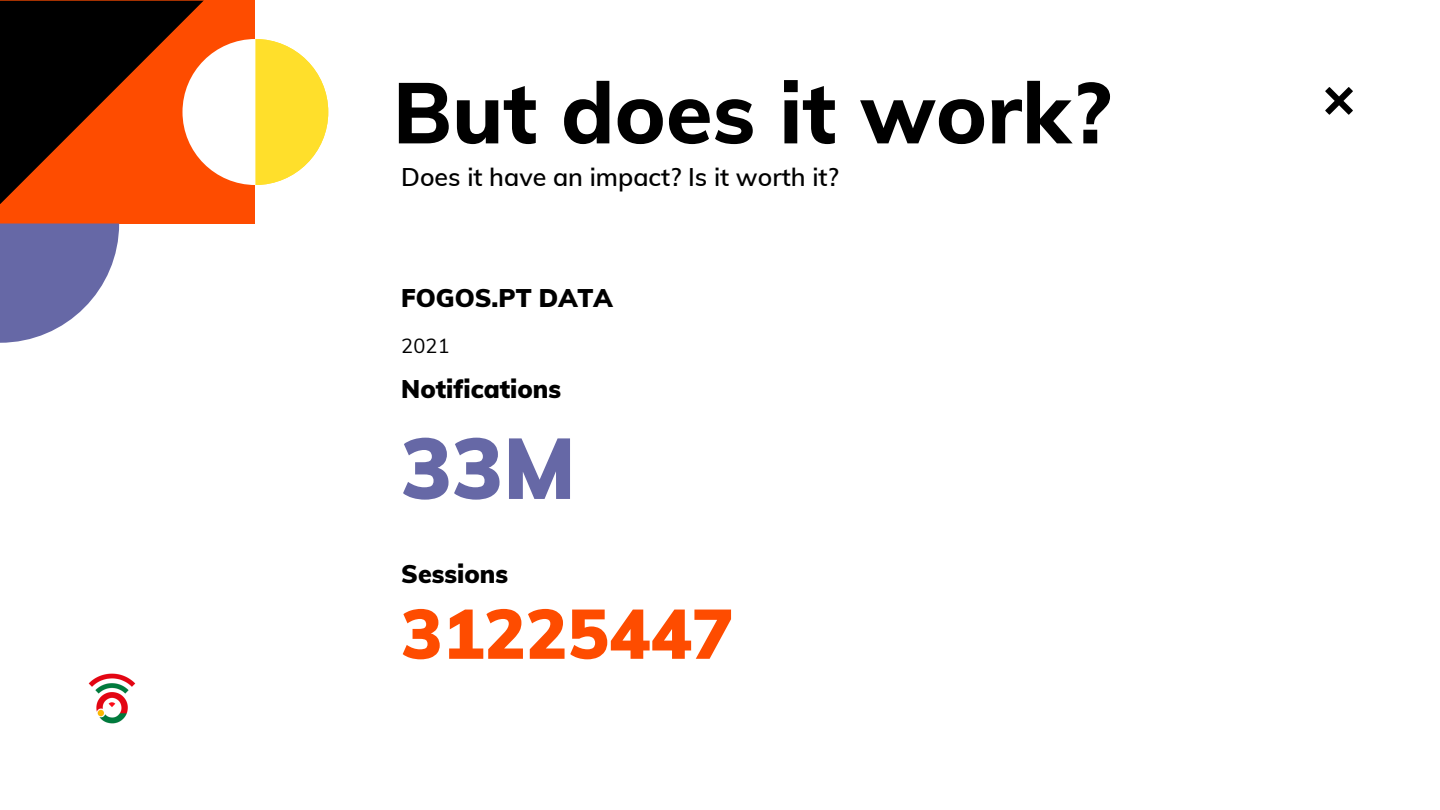
<style>
.page{position:relative;width:1440px;height:810px;background:#fff}
.page>*{position:absolute;margin:0;border:0;box-sizing:border-box;transform-origin:0 0}
.t1{font:800 85px "Muli";color:#000}
.t2{font:900 85px "Muli";color:#6668a6}
.t3{font:900 69.2px "Muli";color:#fe4c00}
.t4{font:900 25px "Muli";color:#000}
.t5{font:600 25px "Muli";color:#000}
.t6{font:20px "Muli";color:#000}
</style>
<div class="page">
<div style="left:0;top:0;width:255px;height:224px;background:#fe4c00"></div>
<svg style="left:0;top:0;width:328px;height:204px"></svg>
<svg style="left:0;top:224px;width:119px;height:119px"></svg>
<svg style="left:1325px;top:87px;width:28px;height:28px"></svg>
<img style="left:88px;top:673px;width:48px;height:51px">
<p class="t1" style="left:393px;top:58px;width:720px">But does it work?</p>
<p class="t5" style="left:401px;top:161px;width:439px">Does it have an impact? Is it worth it?</p>
<p class="t4" style="left:401px;top:281px;width:213px">FOGOS.PT DATA</p>
<p class="t6" style="left:401px;top:333px;width:50px">2021</p>
<p class="t4" style="left:401px;top:373px;width:161px">Notifications</p>
<p class="t2" style="left:401px;top:414px;width:176px">33M</p>
<p class="t4" style="left:401px;top:558px;width:108px">Sessions</p>
<p class="t3" style="left:401px;top:589px;width:334px">31225447</p>
</div>
